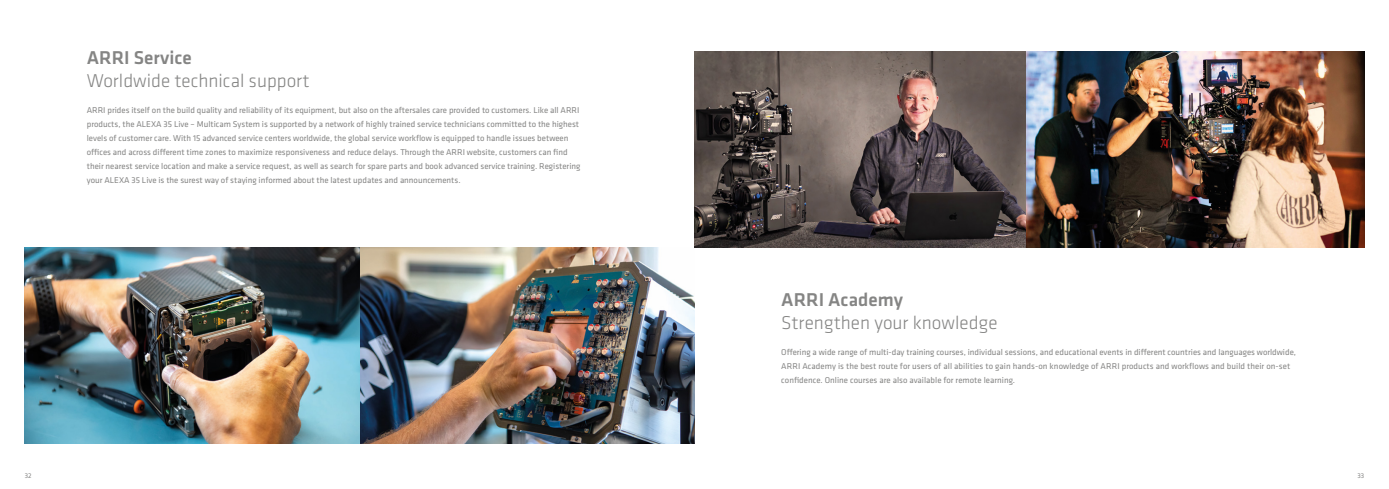
<style>
.page{position:relative;width:1389px;height:489px;background:#fff}
.page>*{position:absolute;margin:0;border:0;box-sizing:border-box;transform-origin:0 0}
.t1{font:300 19.25px "Klavika";color:#858584}
.t2{font:500 19.25px "Klavika";color:#858584}
.t3{font:8.75px/14px "Klavika";color:#858584}
.t4{font:7px "Klavika";color:#858584}
</style>
<div class="page">
<img style="left:25px;top:247px;width:669px;height:196px">
<img style="left:694px;top:51px;width:332px;height:196px">
<img style="left:1026px;top:51px;width:338px;height:196px">
<p class="t2" style="left:87px;top:45px;width:106px">ARRI Service</p>
<p class="t1" style="left:87px;top:69px;width:224px">Worldwide technical support</p>
<p class="t3" style="left:87px;top:102px;width:495px">ARRI prides itself on the build quality and reliability of its equipment, but also on the aftersales care provided to customers. Like all ARRI products, the ALEXA 35 Live – Multicam System is supported by a network of highly trained service technicians committed to the highest levels of customer care. With 15 advanced service centers worldwide, the global service workflow is equipped to handle issues between offices and across different time zones to maximize responsiveness and reduce delays. Through the ARRI website, customers can fi nd their nearest service location and make a service request, as well as search for spare parts and book advanced service training. Registering your ALEXA 35 Live is the surest way of staying informed about the latest updates and announcements.</p>
<p class="t2" style="left:781px;top:286px;width:123px">ARRI Academy</p>
<p class="t1" style="left:781px;top:311px;width:218px">Strengthen your knowledge</p>
<p class="t3" style="left:781px;top:344px;width:516px">Offering a wide range of multi-day training courses, individual sessions, and educational events in different countries and languages worldwide,<br>ARRI Academy is the best route for users of all abilities to gain hands-on knowledge of ARRI products and workflows and build their on-set confidence. Online courses are also available for remote learning.</p>
<p class="t4" style="left:25px;top:471px;width:8px">32</p>
<p class="t4" style="left:1357px;top:471px;width:8px">33</p>
</div>
